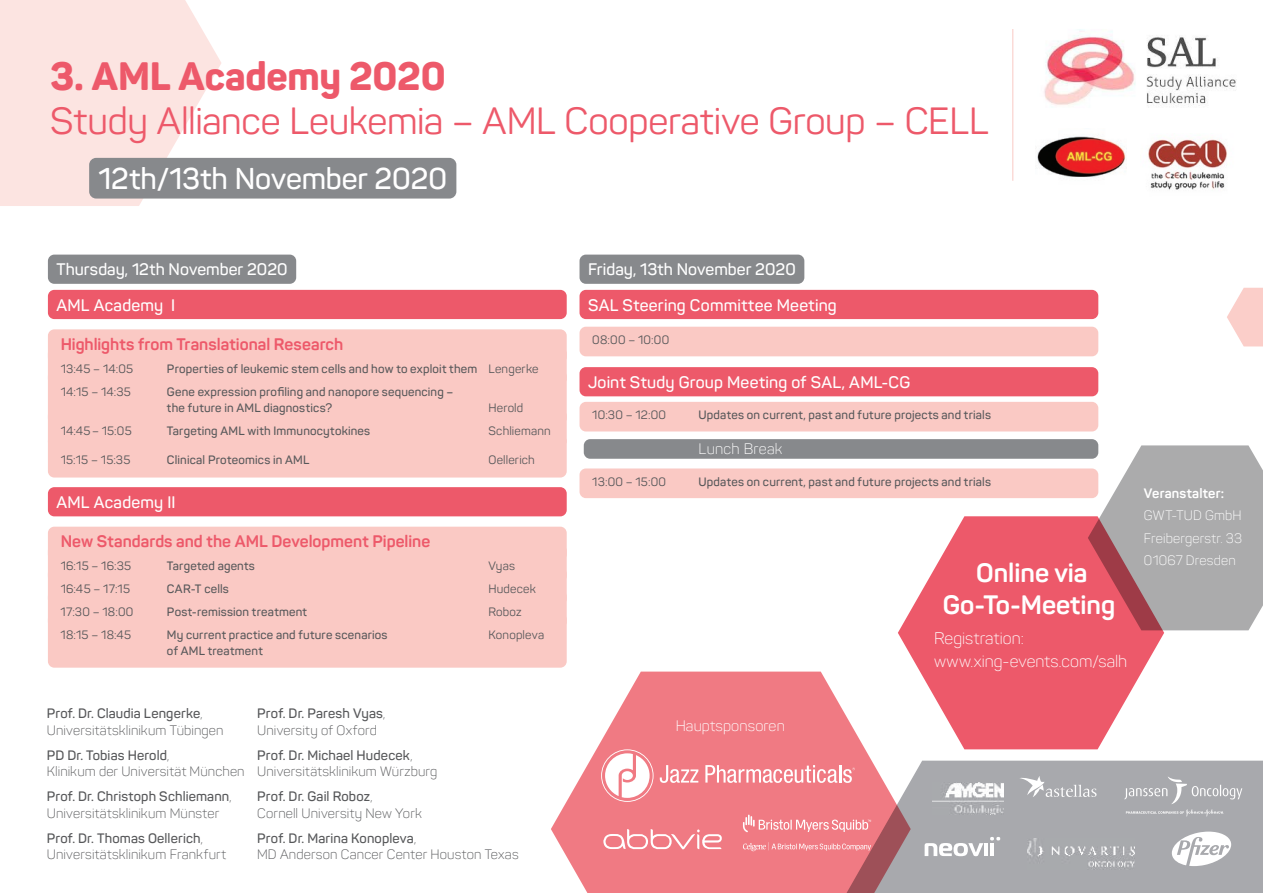
<style>
.page{position:relative;width:1263px;height:893px;background:#fff}
.page>*{position:absolute;margin:0;border:0;box-sizing:border-box;transform-origin:0 0}
.t1{font:800 39.15px "Panton";letter-spacing:-.005em;color:#ed596a}
.t2{font:37.35px "Panton";letter-spacing:-.005em;color:#ed596a}
.t3{font:600 29.7px "Panton";letter-spacing:-.005em;color:#fff}
.t4{font:700 26.25px/31.5px "Panton";color:#fff;text-align:center}
.t5{font:600 16.5px/35.2px "Panton";letter-spacing:.01em;color:#fff}
.t6{font:700 16.5px "Panton";color:#ed596a}
.t7{font:300 16.5px/22.5px "Panton";letter-spacing:.005em;color:#fff}
.t8{font:300 15px "Panton";letter-spacing:.01em;color:#fff}
.t9{font:300 13.5px/16.5px "Panton";letter-spacing:.01em;color:#57585a}
.t10{font:300 13.5px/22.5px "Panton";letter-spacing:.01em;color:#fff;text-align:justify}
.t11{font:700 13.5px "Panton";letter-spacing:.01em;color:#fff}
.t12{font:600 12px/16.5px "Panton";letter-spacing:.015em;color:#57585a}
.t13{font:12px "Panton";letter-spacing:.015em;color:#57585a}
.s1{font-weight:400}
.s2{font-weight:600}
</style>
<div class="page">
<svg style="left:1094px;top:445px;width:169px;height:185px;background:#b2b2b3"></svg>
<svg style="left:0;top:0;width:222px;height:206px;background:#fce6e4"></svg>
<svg style="left:898px;top:516px;width:266px;height:233px;fill:#ed596a"></svg>
<svg style="left:1227px;top:288px;width:36px;height:58px"></svg>
<svg style="left:551px;top:672px;width:360px;height:221px;fill:#f07a83"></svg>
<svg style="left:731px;top:761px;width:532px;height:132px;background:#bd9a9f"></svg>
<svg style="left:743px;top:815px;width:128px;height:17px;background:#f2959c"></svg>
<svg style="left:743px;top:842px;width:128px;height:9px"></svg>
<div style="left:89px;top:158px;width:367px;height:41px;background:#87898c;border-radius:7px"></div>
<div style="left:48px;top:255px;width:248px;height:29px;background:#87898c;border-radius:6px"></div>
<div style="left:48px;top:290px;width:519px;height:29px;background:#ed596a;border-radius:6px"></div>
<div style="left:48px;top:329px;width:519px;height:34px;background:#fac9c4;border-radius:6px"></div>
<div style="left:48px;top:347px;width:519px;height:38px;background:#fac9c4;border-radius:6px"></div>
<div style="left:48px;top:370px;width:519px;height:55px;background:#fac9c4;border-radius:6px"></div>
<div style="left:48px;top:409px;width:519px;height:38px;background:#fac9c4;border-radius:6px"></div>
<div style="left:48px;top:435px;width:519px;height:43px;background:#fac9c4;border-radius:6px"></div>
<div style="left:48px;top:487px;width:519px;height:29px;background:#ed596a;border-radius:6px"></div>
<div style="left:48px;top:527px;width:519px;height:34px;background:#fac9c4;border-radius:6px"></div>
<div style="left:48px;top:544px;width:519px;height:38px;background:#fac9c4;border-radius:6px"></div>
<div style="left:48px;top:567px;width:519px;height:38px;background:#fac9c4;border-radius:6px"></div>
<div style="left:48px;top:590px;width:519px;height:38px;background:#fac9c4;border-radius:6px"></div>
<div style="left:48px;top:613px;width:519px;height:55px;background:#fac9c4;border-radius:6px"></div>
<div style="left:579px;top:255px;width:225px;height:29px;background:#87898c;border-radius:6px"></div>
<div style="left:579px;top:290px;width:519px;height:29px;background:#ed596a;border-radius:6px"></div>
<div style="left:579px;top:327px;width:519px;height:29px;background:#fac9c4;border-radius:6px"></div>
<div style="left:579px;top:367px;width:519px;height:29px;background:#ed596a;border-radius:6px"></div>
<div style="left:579px;top:402px;width:519px;height:29px;background:#fac9c4;border-radius:6px"></div>
<div style="left:584px;top:439px;width:514px;height:20px;background:#87898c;border-radius:6px"></div>
<div style="left:579px;top:468px;width:519px;height:30px;background:#fac9c4;border-radius:6px"></div>
<svg style="left:660px;top:765px;width:38px;height:18px"></svg>
<svg style="left:601px;top:749px;width:52px;height:53px"></svg>
<svg style="left:705px;top:765px;width:150px;height:18px"></svg>
<svg style="left:603px;top:829px;width:119px;height:20px"></svg>
<img style="left:1148px;top:139px;width:79px;height:51px">
<img style="left:1044px;top:29px;width:193px;height:78px">
<hr style="left:1012px;top:29px;width:1px;height:152px;background:#fac9c4">
<img style="left:1037px;top:136px;width:89px;height:41px">
<svg style="left:1172px;top:832px;width:59px;height:34px"></svg>
<img style="left:932px;top:782px;width:72px;height:33px">
<img style="left:1027px;top:838px;width:107px;height:31px">
<svg style="left:1124px;top:776px;width:118px;height:40px;background:#b1b2b6"></svg>
<svg style="left:924px;top:843px;width:59px;height:13px"></svg>
<hr style="left:984px;top:843px;width:4px;height:13px;background:#fff">
<hr style="left:990px;top:843px;width:4px;height:13px;background:#fff">
<svg style="left:990px;top:837px;width:10px;height:3px"></svg>
<svg style="left:1019px;top:776px;width:77px;height:21px;background:#b8b9bc"></svg>
<h1 class="t1" style="left:50px;top:51px;width:397px">3. AML Academy 2020</h1>
<h2 class="t2" style="left:50px;top:98px;width:940px">Study Alliance Leukemia – AML Cooperative Group – CELL</h2>
<h3 class="t3" style="left:99px;top:160px;width:350px">12th/13th November 2020</h3>
<p class="t5" style="left:56px;top:252px;width:233px">Thursday, 12th November 2020<br>AML Academy I</p>
<p class="t6" style="left:61px;top:334px;width:284px">Highlights from Translational Research</p>
<p class="t13" style="left:61px;top:361px;width:74px">13:45 – 14:05</p>
<p class="t12" style="left:167px;top:360px;width:373px">Properties of leukemic stem cells and how to exploit them <span class="s1">Lengerke</span></p>
<p class="t13" style="left:61px;top:384px;width:72px">14:15 – 14:35</p>
<p class="t12" style="left:167px;top:383px;width:288px">Gene expression profiling and nanopore sequencing – the future in AML diagnostics?</p>
<p class="t13" style="left:488px;top:401px;width:36px">Herold</p>
<p class="t13" style="left:61px;top:424px;width:73px">14:45– 15:05</p>
<p class="t12" style="left:167px;top:423px;width:205px">Targeting AML with Immunocytokines</p>
<p class="t13" style="left:488px;top:424px;width:64px">Schliemann</p>
<p class="t13" style="left:61px;top:452px;width:71px">15:15 – 15:35</p>
<p class="t12" style="left:167px;top:452px;width:144px">Clinical Proteomics in AML</p>
<p class="t13" style="left:488px;top:452px;width:48px">Oellerich</p>
<p class="t5" style="left:56px;top:484px;width:121px">AML Academy II</p>
<p class="t6" style="left:61px;top:531px;width:371px">New Standards and the AML Development Pipeline</p>
<p class="t13" style="left:61px;top:559px;width:72px">16:15 – 16:35</p>
<p class="t12" style="left:167px;top:558px;width:90px">Targeted agents</p>
<p class="t13" style="left:488px;top:559px;width:28px">Vyas</p>
<p class="t13" style="left:61px;top:582px;width:71px">16:45 – 17:15</p>
<p class="t12" style="left:167px;top:581px;width:63px">CAR-T cells</p>
<p class="t13" style="left:488px;top:582px;width:49px">Hudecek</p>
<p class="t13" style="left:61px;top:604px;width:74px">17:30 – 18:00</p>
<p class="t12" style="left:167px;top:603px;width:142px">Post-remission treatment</p>
<p class="t13" style="left:488px;top:604px;width:35px">Roboz</p>
<p class="t13" style="left:61px;top:627px;width:72px">18:15 – 18:45</p>
<p class="t12" style="left:167px;top:626px;width:222px">My current practice and future scenarios</p>
<p class="t13" style="left:488px;top:627px;width:57px">Konopleva</p>
<p class="t12" style="left:167px;top:643px;width:97px">of AML treatment</p>
<p class="t9" style="left:47px;top:705px;width:178px"><span class="s2">Prof. Dr. Claudia Lengerke</span>,<br>Universitätsklinikum Tübingen</p>
<p class="t9" style="left:47px;top:746px;width:199px"><span class="s2">PD Dr. Tobias Herold</span>,<br>Klinikum der Universität München</p>
<p class="t9" style="left:47px;top:788px;width:186px"><span class="s2">Prof. Dr. Christoph Schliemann</span>,<br>Universitätsklinikum Münster</p>
<p class="t9" style="left:47px;top:829px;width:181px"><span class="s2">Prof. Dr. Thomas Oellerich</span>,<br>Universitätsklinikum Frankfurt</p>
<p class="t9" style="left:257px;top:705px;width:130px"><span class="s2">Prof. Dr. Paresh Vyas</span>,<br>University of Oxford</p>
<p class="t9" style="left:257px;top:746px;width:182px"><span class="s2">Prof. Dr. Michael Hudecek</span>,<br>Universitätsklinikum Würzburg</p>
<p class="t9" style="left:257px;top:788px;width:166px"><span class="s2">Prof. Dr. Gail Roboz</span>,<br>Cornell University New York</p>
<p class="t9" style="left:257px;top:829px;width:263px"><span class="s2">Prof. Dr. Marina Konopleva</span>,<br>MD Anderson Cancer Center Houston Texas</p>
<p class="t5" style="left:588px;top:252px;width:250px">Friday, 13th November 2020<br>SAL Steering Committee Meeting</p>
<p class="t13" style="left:592px;top:332px;width:78px">08:00 – 10:00</p>
<p class="t5" style="left:588px;top:364px;width:324px">Joint Study Group Meeting of SAL, AML-CG</p>
<p class="t13" style="left:592px;top:408px;width:75px">10:30 – 12:00</p>
<p class="t12" style="left:699px;top:407px;width:294px">Updates on current, past and future projects and trials</p>
<p class="t8" style="left:699px;top:440px;width:85px">Lunch Break</p>
<p class="t13" style="left:592px;top:474px;width:75px">13:00 – 15:00</p>
<p class="t12" style="left:699px;top:473px;width:294px">Updates on current, past and future projects and trials</p>
<h3 class="t4" style="left:943px;top:557px;width:174px">Online via<br>Go-To-Meeting</h3>
<p class="t7" style="left:934px;top:627px;width:195px">Registration: www.xing-events.com/salh</p>
<p class="t11" style="left:1144px;top:485px;width:82px">Veranstalter:</p>
<p class="t10" style="left:1144px;top:504px;width:100px">GWT-TUD GmbH Freibergerstr. 33<br>01067 Dresden</p>
<p class="t8" style="left:676px;top:717px;width:111px">Hauptsponsoren</p>
</div>
